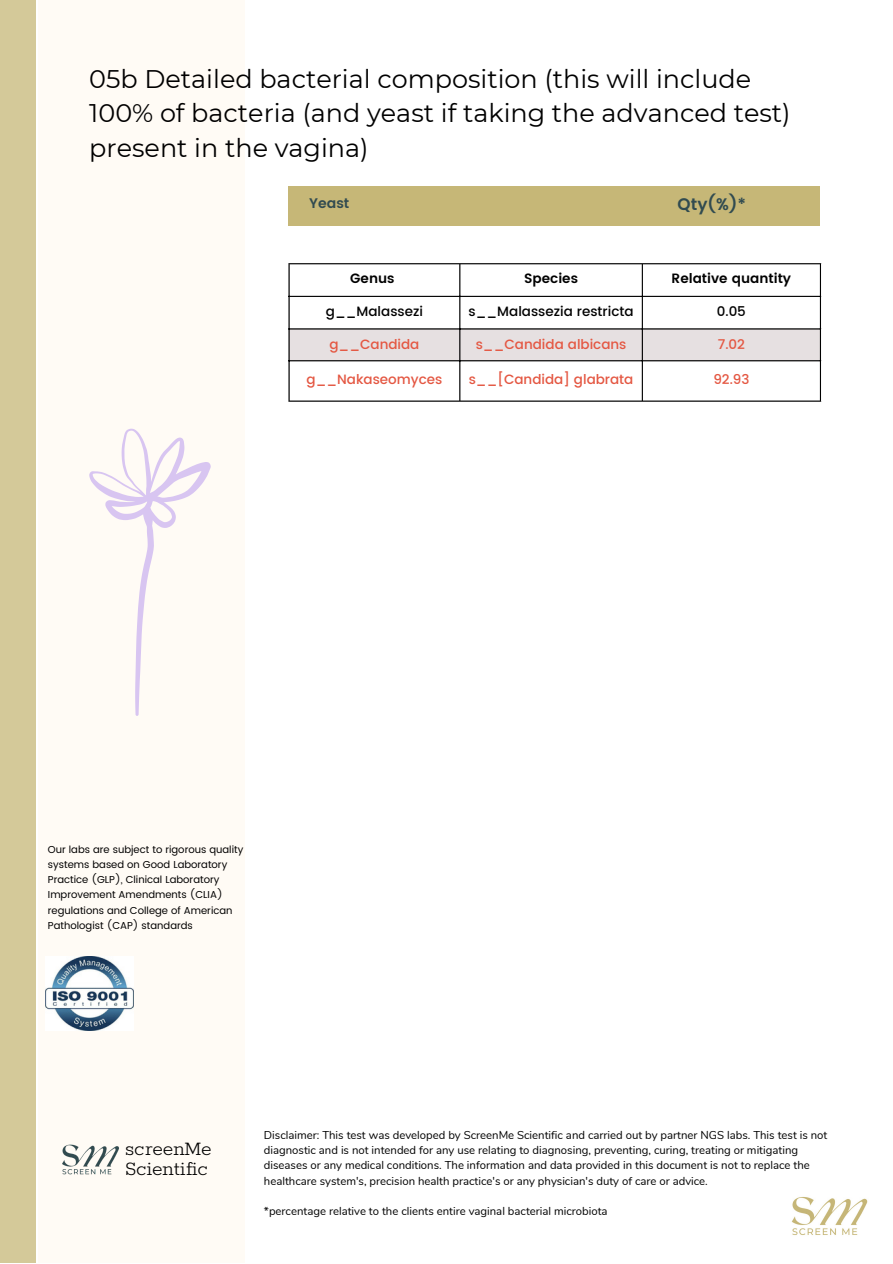
<style>
.page{position:relative;width:893px;height:1264px;background:#fff}
.page>*{position:absolute;margin:0;border:0;box-sizing:border-box;transform-origin:0 0}
.t1{font:25.5px/34.8px "Montserrat";color:#000}
.t2{font:300 21.9px/20.2px "Rokkitt";color:#000}
.t3{font:600 16.65px "Poppins";color:#314b50}
.t4{font:600 13.95px "Poppins";color:#314b50}
.t5{font:500 13.5px "Poppins";color:#e45742}
.t6{font:500 13.5px "Poppins";color:#000}
.t7{font:600 13.5px "Poppins";color:#000}
.t8{font:11.4px/15.1px "Nunito";color:#000}
.t9{font:10.05px/15.1px "Poppins";color:#000}
</style>
<div class="page">
<div style="left:0;top:0;width:36px;height:1262px;background:#d4c999"></div>
<div style="left:289px;top:329px;width:530px;height:31px;background:#e6e0e1"></div>
<hr style="left:288px;top:264px;width:1px;height:136px;background:#000">
<hr style="left:459px;top:264px;width:1px;height:136px;background:#000">
<hr style="left:641px;top:264px;width:2px;height:136px;background:#000">
<hr style="left:819px;top:264px;width:2px;height:136px;background:#000">
<hr style="left:288px;top:263px;width:533px;height:1px;background:#000">
<hr style="left:288px;top:296px;width:533px;height:1px;background:#000">
<hr style="left:288px;top:328px;width:533px;height:1px;background:#000">
<hr style="left:288px;top:360px;width:533px;height:1px;background:#000">
<hr style="left:288px;top:400px;width:533px;height:1px;background:#000">
<div style="left:288px;top:186px;width:532px;height:40px;background:#c6b777"></div>
<div style="left:38px;top:0;width:207px;height:1262px;background:#fffbf5"></div>
<img style="left:45px;top:956px;width:88px;height:74px">
<svg style="left:89px;top:428px;width:122px;height:288px"></svg>
<img style="left:62px;top:1144px;width:57px;height:31px">
<img style="left:791px;top:1197px;width:77px;height:38px">
<h1 class="t1" style="left:89px;top:61px;width:702px">05b Detailed bacterial composition (this will include<br>100% of bacteria (and yeast if taking the advanced test) present in the vagina)</h1>
<p class="t4" style="left:309px;top:195px;width:42px">Yeast</p>
<h3 class="t3" style="left:677px;top:195px;width:70px">Qty(%)*</h3>
<p class="t7" style="left:350px;top:271px;width:46px">Genus</p>
<p class="t7" style="left:524px;top:271px;width:55px">Species</p>
<p class="t7" style="left:671px;top:271px;width:121px">Relative quantity</p>
<p class="t6" style="left:326px;top:303px;width:99px">g__Malassezi</p>
<p class="t6" style="left:468px;top:303px;width:167px">s__Malassezia restricta</p>
<p class="t6" style="left:716px;top:303px;width:31px">0.05</p>
<p class="t5" style="left:329px;top:336px;width:91px">g__Candida</p>
<p class="t5" style="left:475px;top:336px;width:152px">s__Candida albicans</p>
<p class="t5" style="left:717px;top:336px;width:29px">7.02</p>
<p class="t5" style="left:306px;top:371px;width:137px">g__Nakaseomyces</p>
<p class="t5" style="left:468px;top:371px;width:166px">s__[Candida] glabrata</p>
<p class="t5" style="left:713px;top:371px;width:38px">92.93</p>
<p class="t9" style="left:48px;top:842px;width:197px">Our labs are subject to rigorous quality systems based on Good Laboratory Practice (GLP), Clinical Laboratory Improvement Amendments (CLIA) regulations and College of American Pathologist (CAP) standards</p>
<h2 class="t2" style="left:125px;top:1139px;width:88px">screenMe<br>Scientific</h2>
<p class="t8" style="left:264px;top:1127px;width:565px">Disclaimer: This test was developed by ScreenMe Scientific and carried out by partner NGS labs. This test is not diagnostic and is not intended for any use relating to diagnosing, preventing, curing, treating or mitigating diseases or any medical conditions. The information and data provided in this document is not to replace the healthcare system's, precision health practice's or any physician's duty of care or advice.</p>
<p class="t8" style="left:264px;top:1203px;width:345px">*percentage relative to the clients entire vaginal bacterial microbiota</p>
</div>
